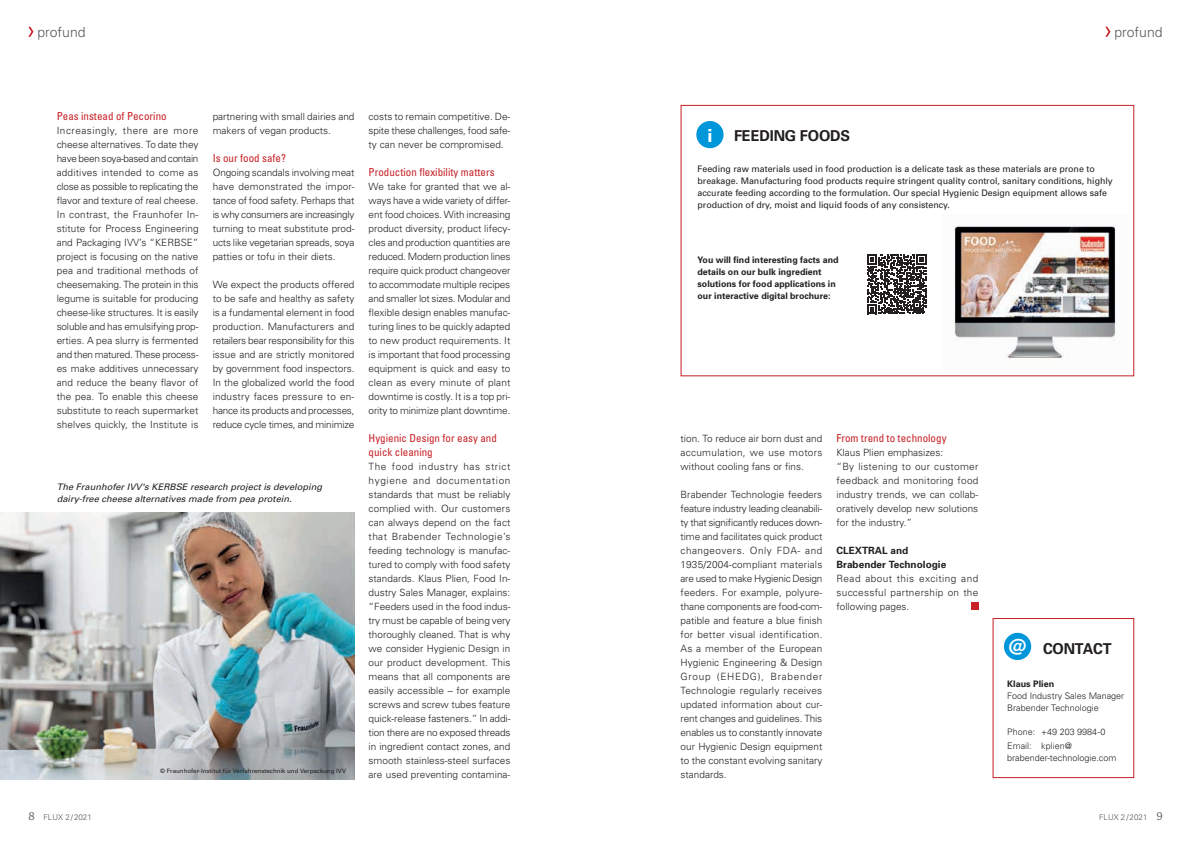
<style>
.page{position:relative;width:1191px;height:842px;background:#fff}
.page>*{position:absolute;margin:0;border:0;box-sizing:border-box;transform-origin:0 0}
.t1{font:700 15px "Univers";letter-spacing:-.01em;color:#231f20}
.t2{font:300 14px "Univers";color:#57585a}
.t3{font:condensed 11px/14px "Univers";color:#c72026}
.t4{font:300 10px/14px "Univers";color:#231f20;text-align:justify}
.t5{font:700 10px/14px "Univers";color:#231f20}
.t6{font:9px/12px "Univers";color:#231f20}
.t7{font:700 9px/12px "Univers";color:#231f20}
.t8{font:300 9px/12px "Univers";color:#231f20}
.t9{font:italic 9px/12px "Univers";color:#231f20}
.t10{font:300 8px "Univers";color:#57585a}
.t11{font:6px "Univers";color:#231f20}
.s1{font-size:18px;color:#fff}
.s2{font-family:"Chaparral Pro";font-weight:400;font-size:12px}
</style>
<div class="page">
<svg style="left:28px;top:27px;width:5px;height:10px"></svg>
<svg style="left:1105px;top:27px;width:5px;height:10px"></svg>
<img style="left:953px;top:225px;width:163px;height:134px">
<div style="left:992px;top:618px;width:142px;height:160px;border:1px solid #c72026"></div>
<div style="left:1004px;top:633px;width:27px;height:27px;background:#0096da;border-radius:50%"></div>
<div style="left:971px;top:603px;width:7px;height:7px;background:#c72026"></div>
<div style="left:680px;top:105px;width:454px;height:271px;border:1px solid #c72026"></div>
<svg style="left:867px;top:255px;width:59px;height:59px"></svg>
<div style="left:696px;top:121px;width:27px;height:27px;background:#0096da;border-radius:50%"></div>
<img style="left:0;top:512px;width:354px;height:268px">
<h2 class="t2" style="left:37px;top:23px;width:50px">profund</h2>
<h2 class="t2" style="left:1114px;top:23px;width:50px">profund</h2>
<p class="t3" style="left:57px;top:109px;width:111px">Peas instead of Pecorino</p>
<p class="t4" style="left:57px;top:123px;width:143px">Increasingly, there are more cheese alternatives. To date they have been soya-based and contain additives intended to come as close as possible to replicating the flavor and texture of real cheese.<br>In contrast, the Fraunhofer In&shy;stitute for Process Engineering and Packaging IVV’s “KERBSE” project is focusing on the native pea and traditional methods of cheesemaking. The protein in this legume is suitable for producing cheese-like structures. It is easily soluble and has emulsifying prop&shy;erties. A pea slurry is fermented and then matured. These process&shy;es make additives unnecessary and reduce the beany flavor of the pea. To enable this cheese substitute to reach supermarket shelves quickly, the Institute is</p>
<p class="t4" style="left:213px;top:109px;width:143px">partnering with small dairies and makers of vegan products.</p>
<p class="t3" style="left:213px;top:151px;width:75px">Is our food safe?</p>
<p class="t4" style="left:213px;top:165px;width:143px">Ongoing scandals involving meat have demonstrated the impor&shy;tance of food safety. Perhaps that is why consumers are increasingly turning to meat substitute prod&shy;ucts like vegetarian spreads, soya patties or tofu in their diets.</p>
<p class="t4" style="left:213px;top:277px;width:143px">We expect the products offered to be safe and healthy as safety is a fundamental element in food production. Manufacturers and retailers bear responsibility for this issue and are strictly monitored by government food inspectors.<br>In the globalized world the food industry faces pressure to en&shy;hance its products and processes, reduce cycle times, and minimize</p>
<p class="t9" style="left:57px;top:481px;width:267px">The Fraunhofer IVV's KERBSE research project is developing dairy-free cheese alternatives made from pea protein.</p>
<p class="t11" style="left:160px;top:767px;width:187px">© Fraunhofer-Institut für Verfahrenstechnik und Verpackung IVV</p>
<p class="t4" style="left:369px;top:109px;width:143px">costs to remain competitive. De&shy;spite these challenges, food safe&shy;ty can never be compromised.</p>
<p class="t3" style="left:369px;top:165px;width:127px">Production flexibility matters</p>
<p class="t4" style="left:369px;top:179px;width:143px">We take for granted that we al&shy;ways have a wide variety of differ&shy;ent food choices. With increasing product diversity, product lifecy&shy;cles and production quantities are reduced. Modern production lines require quick product changeover to accommodate multiple recipes and smaller lot sizes. Modular and flexible design enables manufac&shy;turing lines to be quickly adapted to new product requirements. It is important that food processing equipment is quick and easy to clean as every minute of plant downtime is costly. It is a top pri&shy;ority to minimize plant downtime.</p>
<p class="t3" style="left:369px;top:431px;width:130px">Hygienic Design for easy and quick cleaning</p>
<p class="t4" style="left:369px;top:459px;width:143px">The food industry has strict hygiene and documentation standards that must be reliably complied with. Our customers can always depend on the fact that Brabender Technologie’s feeding technology is manufac&shy;tured to comply with food safety standards. Klaus Plien, Food In&shy;dustry Sales Manager, explains: “Feeders used in the food indus&shy;try must be capable of being very thoroughly cleaned. That is why we consider Hygienic Design in our product development. This means that all components are easily accessible – for example screws and screw tubes feature quick-release fasteners.” In addi&shy;tion there are no exposed threads in ingredient contact zones, and smooth stainless-steel surfaces are used preventing contamina-</p>
<h1 class="t1" style="left:707px;top:126px;width:144px"><span class="s1">i</span> FEEDING FOODS</h1>
<p class="t6" style="left:697px;top:163px;width:417px">Feeding raw materials used in food production is a delicate task as these materials are prone to breakage. Manufacturing food products require stringent quality control, sanitary conditions, highly accurate feeding according to the formulation. Our special Hygienic Design equipment allows safe production of dry, moist and liquid foods of any consistency.</p>
<p class="t7" style="left:697px;top:253px;width:142px">You will find interesting facts and details on our bulk ingredient solutions for food applications in our interactive digital brochure:</p>
<p class="t4" style="left:680px;top:431px;width:143px">tion. To reduce air born dust and accumulation, we use motors without cooling fans or fins.</p>
<p class="t4" style="left:680px;top:487px;width:143px">Brabender Technologie feeders feature industry leading cleanabili&shy;ty that significantly reduces down&shy;time and facilitates quick product changeovers. Only FDA- and 1935/2004-compliant materials are used to make Hygienic Design feeders. For example, polyure&shy;thane components are food-com&shy;patible and feature a blue finish for better visual identification.<br>As a member of the European Hygienic Engineering &amp; Design Group (EHEDG), Brabender Technologie regularly receives updated information about cur&shy;rent changes and guidelines. This enables us to constantly innovate our Hygienic Design equipment to the constant evolving sanitary standards.</p>
<p class="t3" style="left:836px;top:431px;width:111px">From trend to technology</p>
<p class="t4" style="left:836px;top:445px;width:143px;text-align:left">Klaus Plien emphasizes:<br>“By listening to our customer feedback and monitoring food industry trends, we can collab&shy;oratively develop new solutions for the industry.”</p>
<p class="t5" style="left:836px;top:543px;width:111px">CLEXTRAL and<br>Brabender Technologie</p>
<p class="t4" style="left:836px;top:571px;width:143px">Read about this exciting and successful partnership on the following pages.</p>
<h1 class="t1" style="left:1009px;top:639px;width:104px"><sup>@</sup> CONTACT</h1>
<p class="t7" style="left:1007px;top:677px;width:49px">Klaus Plien</p>
<p class="t8" style="left:1007px;top:689px;width:119px">Food Industry Sales Manager<br>Brabender Technologie</p>
<p class="t8" style="left:1007px;top:724px;width:100px;line-height:14.8px">Phone: +49 203 9984-0<br>Email: kplien@</p>
<p class="t8" style="left:1007px;top:752px;width:111px">brabender-technologie.com</p>
<p class="t10" style="left:28px;top:812px;width:65px"><span class="s2">8</span> FLUX 2/2021</p>
<p class="t10" style="left:1099px;top:812px;width:65px">FLUX 2/2021 <span class="s2">9</span></p>
</div>
